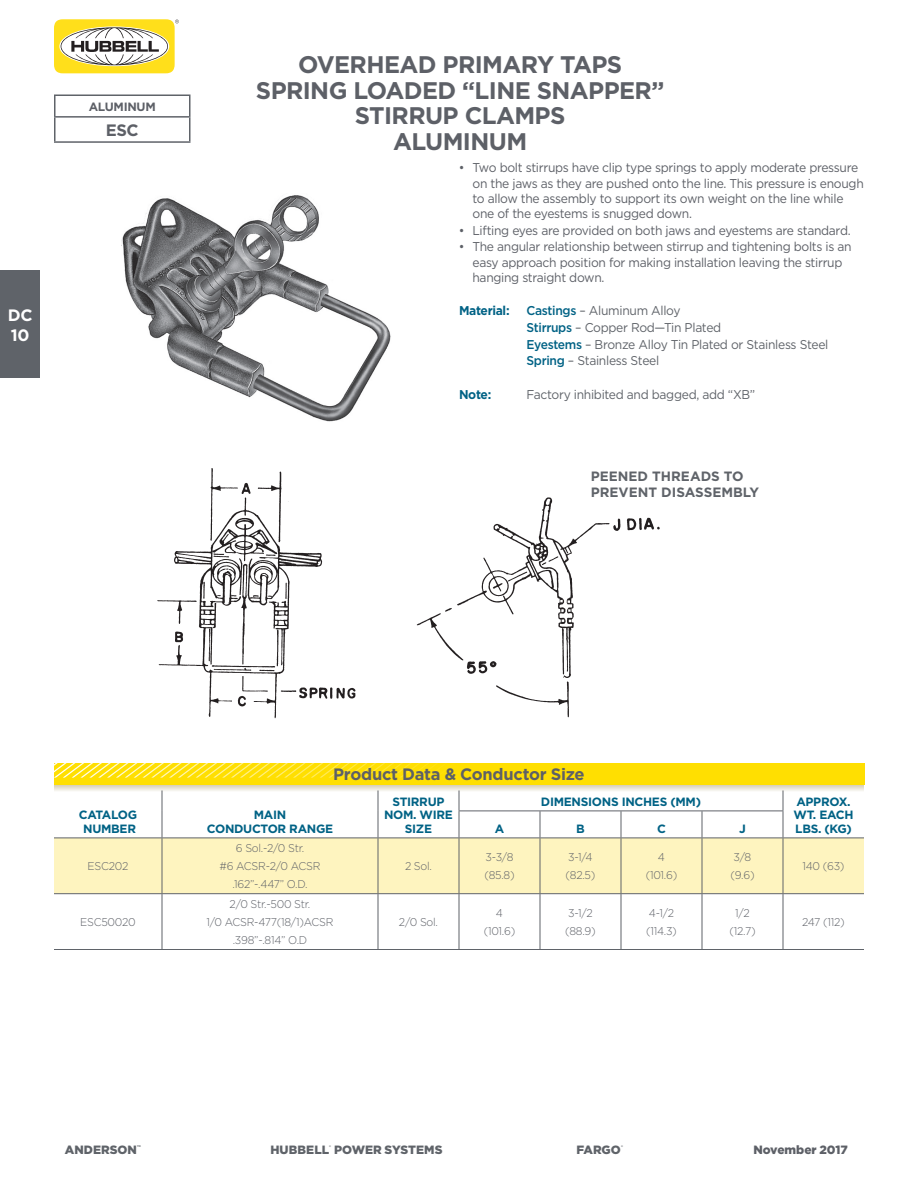
<style>
.page{position:relative;width:918px;height:1188px;background:#fff}
.page>*{position:absolute;margin:0;border:0;box-sizing:border-box;transform-origin:0 0}
.t1{font:700 24px/25.5px "Gotham";letter-spacing:-.025em;color:#5d6067;text-align:center}
.t2{font:700 16.5px "Gotham";letter-spacing:-.02em;color:#5d6067}
.t3{font:700 16.5px/19.8px "Gotham";color:#fff}
.t4{font:700 13.5px/16.2px "Gotham";color:#5f6369}
.t5{font:12.75px/15.3px "Gotham";letter-spacing:-.025em;color:#5d6067;scale:.95 1}
.t6{font:12.75px/16.6px "Gotham";letter-spacing:-.025em;color:#5f6369;scale:.95 1}
.t7{font:700 12.75px "Gotham";letter-spacing:-.025em;color:#006285;scale:.95 1}
.t8{font:700 12px/13.5px "Gotham";letter-spacing:-.025em;color:#006285;text-align:center}
.t9{font:900 12px "Gotham";color:#5f6369}
.t10{font:900 12px "Gotham";letter-spacing:-.005em;color:#5d6067}
.t11{font:700 12px "Gotham";letter-spacing:-.025em;color:#5d6067}
.t12{font:300 11.25px/18px "Gotham";letter-spacing:-.025em;color:#5d6067;text-align:center;scale:.95 1}
.t13{font:900 5.25px "Gotham";color:#5f6369}
.s1{font-weight:500;color:#006285}
</style>
<div class="page">
<div style="left:0;top:270px;width:41px;height:108px;background:#5f6369"></div>
<div style="left:54px;top:19px;width:121px;height:54px;background:#ffdf1b;border-radius:9px"></div>
<svg style="left:61px;top:27px;width:107px;height:38px;background:#cbc5a5"></svg>
<svg style="left:175px;top:20px;width:4px;height:3px"></svg>
<hr style="left:54px;top:94px;width:137px;height:2px;background:#5f6369">
<hr style="left:54px;top:96px;width:2px;height:20px;background:#5f6369">
<hr style="left:189px;top:96px;width:2px;height:20px;background:#5f6369">
<hr style="left:54px;top:116px;width:137px;height:2px;background:#5f6369">
<hr style="left:54px;top:118px;width:2px;height:23px;background:#5f6369">
<hr style="left:189px;top:118px;width:2px;height:23px;background:#5f6369">
<hr style="left:54px;top:141px;width:137px;height:2px;background:#5f6369">
<div style="left:54px;top:839px;width:810px;height:54px;background:#fef4bf"></div>
<svg style="left:162px;top:798px;width:1px;height:40px"></svg>
<svg style="left:378px;top:798px;width:1px;height:40px"></svg>
<hr style="left:459px;top:811px;width:81px;height:1px;background:#5f6369">
<svg style="left:459px;top:798px;width:1px;height:40px"></svg>
<hr style="left:540px;top:811px;width:81px;height:1px;background:#5f6369">
<svg style="left:540px;top:811px;width:1px;height:27px"></svg>
<hr style="left:621px;top:811px;width:81px;height:1px;background:#5f6369">
<svg style="left:621px;top:811px;width:1px;height:27px"></svg>
<hr style="left:702px;top:811px;width:81px;height:1px;background:#5f6369">
<svg style="left:702px;top:811px;width:1px;height:27px"></svg>
<svg style="left:783px;top:798px;width:1px;height:40px"></svg>
<hr style="left:54px;top:838px;width:108px;height:1px;background:#5f6369">
<hr style="left:162px;top:838px;width:216px;height:1px;background:#5f6369">
<hr style="left:162px;top:838px;width:1px;height:55px;background:#5f6369">
<hr style="left:378px;top:838px;width:81px;height:1px;background:#5f6369">
<hr style="left:378px;top:838px;width:1px;height:55px;background:#5f6369">
<hr style="left:459px;top:838px;width:81px;height:1px;background:#5f6369">
<hr style="left:459px;top:838px;width:1px;height:55px;background:#5f6369">
<hr style="left:540px;top:838px;width:81px;height:1px;background:#5f6369">
<hr style="left:540px;top:838px;width:1px;height:55px;background:#5f6369">
<hr style="left:621px;top:838px;width:81px;height:1px;background:#5f6369">
<hr style="left:621px;top:838px;width:1px;height:55px;background:#5f6369">
<hr style="left:702px;top:838px;width:81px;height:1px;background:#5f6369">
<hr style="left:702px;top:838px;width:1px;height:55px;background:#5f6369">
<hr style="left:783px;top:838px;width:81px;height:1px;background:#5f6369">
<hr style="left:783px;top:838px;width:1px;height:55px;background:#5f6369">
<hr style="left:54px;top:893px;width:108px;height:1px;background:#5f6369">
<hr style="left:162px;top:893px;width:216px;height:1px;background:#5f6369">
<hr style="left:162px;top:894px;width:1px;height:55px;background:#5f6369">
<hr style="left:378px;top:893px;width:81px;height:1px;background:#5f6369">
<hr style="left:378px;top:894px;width:1px;height:55px;background:#5f6369">
<hr style="left:459px;top:893px;width:81px;height:1px;background:#5f6369">
<hr style="left:459px;top:894px;width:1px;height:55px;background:#5f6369">
<hr style="left:540px;top:893px;width:81px;height:1px;background:#5f6369">
<hr style="left:540px;top:894px;width:1px;height:55px;background:#5f6369">
<hr style="left:621px;top:893px;width:81px;height:1px;background:#5f6369">
<hr style="left:621px;top:894px;width:1px;height:55px;background:#5f6369">
<hr style="left:702px;top:893px;width:81px;height:1px;background:#5f6369">
<hr style="left:702px;top:894px;width:1px;height:55px;background:#5f6369">
<hr style="left:783px;top:893px;width:81px;height:1px;background:#5f6369">
<hr style="left:783px;top:894px;width:1px;height:55px;background:#5f6369">
<hr style="left:54px;top:949px;width:108px;height:1px;background:#5f6369">
<hr style="left:162px;top:949px;width:216px;height:1px;background:#5f6369">
<hr style="left:378px;top:949px;width:81px;height:1px;background:#5f6369">
<hr style="left:459px;top:949px;width:81px;height:1px;background:#5f6369">
<hr style="left:540px;top:949px;width:81px;height:1px;background:#5f6369">
<hr style="left:621px;top:949px;width:81px;height:1px;background:#5f6369">
<hr style="left:702px;top:949px;width:81px;height:1px;background:#5f6369">
<hr style="left:783px;top:949px;width:81px;height:1px;background:#5f6369">
<svg style="left:54px;top:784px;width:810px;height:14px"></svg>
<div style="left:54px;top:763px;width:810px;height:21px;background:#ffdf01"></div>
<svg style="left:54px;top:763px;width:388px;height:15px"></svg>
<img style="left:157px;top:468px;width:199px;height:251px">
<img style="left:416px;top:497px;width:244px;height:221px">
<img style="left:122px;top:195px;width:269px;height:227px">
<p class="t11" style="left:89px;top:101px;width:69px">ALUMINUM</p>
<p class="t2" style="left:106px;top:123px;width:34px">ESC</p>
<p class="t3" style="left:8px;top:306px;width:26px">DC<br>10</p>
<h1 class="t1" style="left:256px;top:53px;width:410px">OVERHEAD PRIMARY TAPS<br>SPRING LOADED “LINE SNAPPER”<br>STIRRUP CLAMPS<br>ALUMINUM</h1>
<p class="t5" style="left:472px;top:161px;width:413px;text-indent:-14px">• Two bolt stirrups have clip type springs to apply moderate pressure on the jaws as they are pushed onto the line. This pressure is enough to allow the assembly to support its own weight on the line while one of the eyestems is snugged down.</p>
<p class="t5" style="left:459px;top:223px;width:414px">• Lifting eyes are provided on both jaws and eyestems are standard.</p>
<p class="t5" style="left:472px;top:240px;width:401px;text-indent:-14px">• The angular relationship between stirrup and tightening bolts is an easy approach position for making installation leaving the stirrup hanging straight down.</p>
<p class="t7" style="left:459px;top:305px;width:55px">Material:</p>
<p class="t6" style="left:526px;top:303px;width:319px"><span class="s1">Castings</span> – Aluminum Alloy<br><span class="s1">Stirrups</span> – Copper Rod—Tin Plated<br><span class="s1">Eyestems</span> – Bronze Alloy Tin Plated or Stainless Steel <span class="s1">Spring</span> – Stainless Steel</p>
<p class="t7" style="left:459px;top:388px;width:35px">Note:</p>
<p class="t6" style="left:526px;top:386px;width:242px">Factory inhibited and bagged, add “XB”</p>
<p class="t4" style="left:591px;top:469px;width:170px">PEENED THREADS TO<br>PREVENT DISASSEMBLY</p>
<p class="t2" style="left:333px;top:767px;width:253px">Product Data &amp; Conductor Size</p>
<p class="t8" style="left:79px;top:809px;width:60px">CATALOG<br>NUMBER</p>
<p class="t8" style="left:207px;top:809px;width:128px">MAIN<br>CONDUCTOR RANGE</p>
<p class="t12" style="left:88px;top:858px;width:44px">ESC202</p>
<p class="t12" style="left:80px;top:914px;width:60px">ESC50020</p>
<p class="t12" style="left:219px;top:840px;width:108px">6 Sol.-2/0 Str.<br>#6 ACSR-2/0 ACSR .162”-.447” O.D.</p>
<p class="t12" style="left:207px;top:896px;width:135px">2/0 Str.-500 Str.<br>1/0 ACSR-477(18/1)ACSR .398”-.814” O.D</p>
<p class="t8" style="left:384px;top:795px;width:70px">STIRRUP<br>NOM. WIRE<br>SIZE</p>
<p class="t8" style="left:541px;top:795px;width:162px">DIMENSIONS INCHES (MM)</p>
<p class="t8" style="left:794px;top:795px;width:61px;text-align:left">APPROX.<br>WT. EACH</p>
<p class="t8" style="left:495px;top:822px;width:11px">A</p>
<p class="t8" style="left:576px;top:822px;width:10px">B</p>
<p class="t8" style="left:657px;top:822px;width:10px">C</p>
<p class="t8" style="left:739px;top:822px;width:8px">J</p>
<p class="t8" style="left:795px;top:822px;width:58px">LBS. (KG)</p>
<p class="t12" style="left:405px;top:858px;width:30px">2 Sol.</p>
<p class="t12" style="left:484px;top:849px;width:33px;text-align:left">3-3/8 (85.8)</p>
<p class="t12" style="left:566px;top:849px;width:33px;text-align:left">3-1/4 (82.5)</p>
<p class="t12" style="left:646px;top:849px;width:35px">4 (101.6)</p>
<p class="t12" style="left:730px;top:849px;width:27px;text-align:left">3/8 (9.6)</p>
<p class="t12" style="left:802px;top:858px;width:46px">140 (63)</p>
<p class="t12" style="left:399px;top:914px;width:43px">2/0 Sol.</p>
<p class="t12" style="left:484px;top:905px;width:35px">4 (101.6)</p>
<p class="t12" style="left:565px;top:905px;width:34px;text-align:left">3-1/2 (88.9)</p>
<p class="t12" style="left:646px;top:905px;width:34px;text-align:left">4-1/2 (114.3)</p>
<p class="t12" style="left:729px;top:905px;width:29px">1/2 (12.7)</p>
<p class="t12" style="left:802px;top:914px;width:46px">247 (112)</p>
<p class="t13" style="left:329px;top:1145px;width:3px">®</p>
<p class="t9" style="left:576px;top:1144px;width:46px">FARGO</p>
<p class="t13" style="left:621px;top:1145px;width:3px">®</p>
<p class="t10" style="left:753px;top:1144px;width:96px">November 2017</p>
<p class="t9" style="left:65px;top:1144px;width:74px">ANDERSON</p>
<p class="t13" style="left:137px;top:1145px;width:5px">™</p>
<p class="t9" style="left:270px;top:1144px;width:174px">HUBBELL POWER SYSTEMS</p>
</div>
